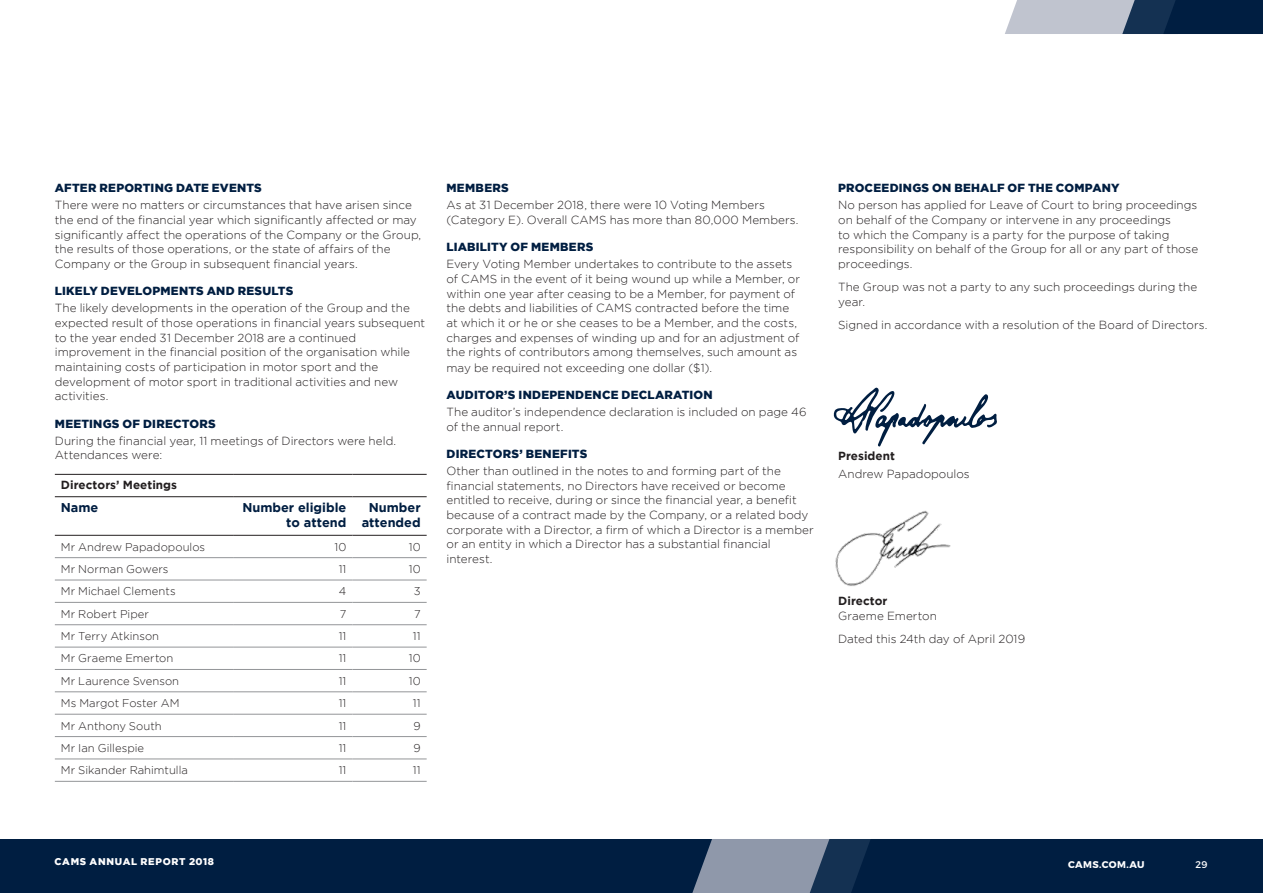
<style>
.page{position:relative;width:1263px;height:893px;background:#fff}
.page>*{position:absolute;margin:0;border:0;box-sizing:border-box;transform-origin:0 0}
.t1{font:700 12.75px/15.3px "Gotham";color:#001e41;text-align:right}
.Body{font:300 11.7px/14.7px "Gotham";color:#231f20}
.Body_-_Heading{font:900 11.7px "Gotham";letter-spacing:.02em;color:#001e41}
.Body_-_Heavy{font:700 11.7px "Gotham";letter-spacing:.005em;color:#231f20}
.Table_-_Body{font:300 11.25px "Gotham";letter-spacing:.005em;color:#231f20}
.t2{font:900 9.75px "Gotham";letter-spacing:.065em;color:#fff}
.t3{font:700 9.75px "Montserrat";letter-spacing:.04em;color:#fff}
.t4{font:9.75px "Montserrat";color:#fff}
.s1{font-weight:700}
</style>
<div class="page">
<hr style="left:55px;top:474px;width:179px;height:1px;background:#231f20">
<hr style="left:234px;top:474px;width:118px;height:1px;background:#231f20">
<hr style="left:352px;top:474px;width:75px;height:1px;background:#231f20">
<hr style="left:55px;top:496px;width:179px;height:1px;background:#231f20">
<hr style="left:234px;top:496px;width:118px;height:1px;background:#231f20">
<hr style="left:352px;top:496px;width:75px;height:1px;background:#231f20">
<hr style="left:55px;top:535px;width:179px;height:1px;background:#231f20">
<hr style="left:234px;top:535px;width:118px;height:1px;background:#231f20">
<hr style="left:352px;top:535px;width:75px;height:1px;background:#231f20">
<hr style="left:55px;top:557px;width:179px;height:1px;background:#939598">
<hr style="left:234px;top:557px;width:118px;height:1px;background:#939598">
<hr style="left:352px;top:557px;width:75px;height:1px;background:#939598">
<hr style="left:55px;top:580px;width:179px;height:1px;background:#939598">
<hr style="left:234px;top:580px;width:118px;height:1px;background:#939598">
<hr style="left:352px;top:580px;width:75px;height:1px;background:#939598">
<hr style="left:55px;top:602px;width:179px;height:1px;background:#939598">
<hr style="left:234px;top:602px;width:118px;height:1px;background:#939598">
<hr style="left:352px;top:602px;width:75px;height:1px;background:#939598">
<hr style="left:55px;top:624px;width:179px;height:1px;background:#939598">
<hr style="left:234px;top:624px;width:118px;height:1px;background:#939598">
<hr style="left:352px;top:624px;width:75px;height:1px;background:#939598">
<hr style="left:55px;top:647px;width:179px;height:1px;background:#939598">
<hr style="left:234px;top:647px;width:118px;height:1px;background:#939598">
<hr style="left:352px;top:647px;width:75px;height:1px;background:#939598">
<hr style="left:55px;top:669px;width:179px;height:1px;background:#939598">
<hr style="left:234px;top:669px;width:118px;height:1px;background:#939598">
<hr style="left:352px;top:669px;width:75px;height:1px;background:#939598">
<hr style="left:55px;top:692px;width:179px;height:1px;background:#939598">
<hr style="left:234px;top:692px;width:118px;height:1px;background:#939598">
<hr style="left:352px;top:692px;width:75px;height:1px;background:#939598">
<hr style="left:55px;top:714px;width:179px;height:1px;background:#939598">
<hr style="left:234px;top:714px;width:118px;height:1px;background:#939598">
<hr style="left:352px;top:714px;width:75px;height:1px;background:#939598">
<hr style="left:55px;top:736px;width:179px;height:1px;background:#939598">
<hr style="left:234px;top:736px;width:118px;height:1px;background:#939598">
<hr style="left:352px;top:736px;width:75px;height:1px;background:#939598">
<hr style="left:55px;top:759px;width:179px;height:1px;background:#939598">
<hr style="left:234px;top:759px;width:118px;height:1px;background:#939598">
<hr style="left:352px;top:759px;width:75px;height:1px;background:#939598">
<hr style="left:55px;top:781px;width:179px;height:1px;background:#939598">
<hr style="left:234px;top:781px;width:118px;height:1px;background:#939598">
<hr style="left:352px;top:781px;width:75px;height:1px;background:#939598">
<svg style="left:833px;top:387px;width:164px;height:60px"></svg>
<img style="left:835px;top:510px;width:116px;height:76px">
<div style="left:0;top:839px;width:1263px;height:54px;background:#001e41"></div>
<svg style="left:692px;top:839px;width:178px;height:54px;background:#62728a"></svg>
<svg style="left:1005px;top:0;width:258px;height:34px;background:#617289"></svg>
<p class="Body_-_Heading" style="left:55px;top:181px;width:209px">AFTER REPORTING DATE EVENTS</p>
<p class="Body" style="left:55px;top:198px;width:368px">There were no matters or circumstances that have arisen since the end of the financial year which significantly affected or may significantly affect the operations of the Company or the Group, the results of those operations, or the state of affairs of the Company or the Group in subsequent financial years.</p>
<p class="Body_-_Heading" style="left:55px;top:285px;width:240px">LIKELY DEVELOPMENTS AND RESULTS</p>
<p class="Body" style="left:55px;top:301px;width:372px">The likely developments in the operation of the Group and the expected result of those operations in financial years subsequent to the year ended 31 December 2018 are a continued improvement in the financial position of the organisation while maintaining costs of participation in motor sport and the development of motor sport in traditional activities and new activities.</p>
<p class="Body_-_Heading" style="left:55px;top:417px;width:162px">MEETINGS OF DIRECTORS</p>
<p class="Body" style="left:55px;top:433px;width:343px">During the financial year, 11 meetings of Directors were held.<br>Attendances were:</p>
<p class="Body_-_Heavy" style="left:61px;top:478px;width:118px">Directors’ Meetings</p>
<p class="t1" style="left:61px;top:499px;width:39px">Name</p>
<p class="t1" style="left:242px;top:499px;width:105px">Number eligible to attend</p>
<p class="t1" style="left:362px;top:499px;width:60px;text-align:center">Number attended</p>
<p class="Table_-_Body" style="left:61px;top:540px;width:146px">Mr Andrew Papadopoulos</p>
<p class="Table_-_Body" style="left:334px;top:540px;width:14px">10</p>
<p class="Table_-_Body" style="left:409px;top:540px;width:14px">10</p>
<p class="Table_-_Body" style="left:61px;top:563px;width:109px">Mr Norman Gowers</p>
<p class="Table_-_Body" style="left:339px;top:563px;width:9px">11</p>
<p class="Table_-_Body" style="left:409px;top:563px;width:14px">10</p>
<p class="Table_-_Body" style="left:61px;top:585px;width:116px">Mr Michael Clements</p>
<p class="Table_-_Body" style="left:339px;top:585px;width:9px">4</p>
<p class="Table_-_Body" style="left:414px;top:585px;width:8px">3</p>
<p class="Table_-_Body" style="left:61px;top:608px;width:90px">Mr Robert Piper</p>
<p class="Table_-_Body" style="left:340px;top:608px;width:8px">7</p>
<p class="Table_-_Body" style="left:414px;top:608px;width:8px">7</p>
<p class="Table_-_Body" style="left:61px;top:630px;width:100px">Mr Terry Atkinson</p>
<p class="Table_-_Body" style="left:339px;top:630px;width:9px">11</p>
<p class="Table_-_Body" style="left:413px;top:630px;width:9px">11</p>
<p class="Table_-_Body" style="left:61px;top:652px;width:114px">Mr Graeme Emerton</p>
<p class="Table_-_Body" style="left:339px;top:652px;width:9px">11</p>
<p class="Table_-_Body" style="left:409px;top:652px;width:14px">10</p>
<p class="Table_-_Body" style="left:61px;top:675px;width:120px">Mr Laurence Svenson</p>
<p class="Table_-_Body" style="left:339px;top:675px;width:9px">11</p>
<p class="Table_-_Body" style="left:409px;top:675px;width:14px">10</p>
<p class="Table_-_Body" style="left:61px;top:697px;width:120px">Ms Margot Foster AM</p>
<p class="Table_-_Body" style="left:339px;top:697px;width:9px">11</p>
<p class="Table_-_Body" style="left:413px;top:697px;width:9px">11</p>
<p class="Table_-_Body" style="left:61px;top:719px;width:102px">Mr Anthony South</p>
<p class="Table_-_Body" style="left:339px;top:719px;width:9px">11</p>
<p class="Table_-_Body" style="left:413px;top:719px;width:9px">9</p>
<p class="Table_-_Body" style="left:61px;top:742px;width:85px">Mr Ian Gillespie</p>
<p class="Table_-_Body" style="left:339px;top:742px;width:9px">11</p>
<p class="Table_-_Body" style="left:413px;top:742px;width:9px">9</p>
<p class="Table_-_Body" style="left:61px;top:764px;width:129px">Mr Sikander Rahimtulla</p>
<p class="Table_-_Body" style="left:339px;top:764px;width:9px">11</p>
<p class="Table_-_Body" style="left:413px;top:764px;width:9px">11</p>
<p class="Body_-_Heading" style="left:446px;top:181px;width:64px">MEMBERS</p>
<p class="Body" style="left:446px;top:198px;width:353px">As at 31 December 2018, there were 10 Voting Members (Category E). Overall CAMS has more than 80,000 Members.</p>
<p class="Body_-_Heading" style="left:446px;top:240px;width:148px">LIABILITY OF MEMBERS</p>
<p class="Body" style="left:446px;top:256px;width:355px">Every Voting Member undertakes to contribute to the assets of CAMS in the event of it being wound up while a Member, or within one year after ceasing to be a Member, for payment of the debts and liabilities of CAMS contracted before the time at which it or he or she ceases to be a Member, and the costs, charges and expenses of winding up and for an adjustment of the rights of contributors among themselves, such amount as may be required not exceeding one dollar ($1).</p>
<p class="Body_-_Heading" style="left:446px;top:388px;width:268px">AUDITOR’S INDEPENDENCE DECLARATION</p>
<p class="Body" style="left:446px;top:404px;width:362px">The auditor’s independence declaration is included on page 46 of the annual report.</p>
<p class="Body_-_Heading" style="left:446px;top:447px;width:142px">DIRECTORS’ BENEFITS</p>
<p class="Body" style="left:446px;top:463px;width:369px">Other than outlined in the notes to and forming part of the financial statements, no Directors have received or become entitled to receive, during or since the financial year, a benefit because of a contract made by the Company, or a related body corporate with a Director, a firm of which a Director is a member or an entity in which a Director has a substantial financial interest.</p>
<p class="Body_-_Heading" style="left:838px;top:181px;width:283px">PROCEEDINGS ON BEHALF OF THE COMPANY</p>
<p class="Body" style="left:838px;top:198px;width:362px">No person has applied for Leave of Court to bring proceedings on behalf of the Company or intervene in any proceedings<br>to which the Company is a party for the purpose of taking responsibility on behalf of the Group for all or any part of those proceedings.</p>
<p class="Body" style="left:838px;top:280px;width:361px">The Group was not a party to any such proceedings during the year.</p>
<p class="Body" style="left:838px;top:317px;width:371px">Signed in accordance with a resolution of the Board of Directors.</p>
<p class="Body" style="left:838px;top:446px;width:133px;line-height:18.3px"><span class="s1">President<br></span>Andrew Papadopoulos</p>
<p class="Body" style="left:838px;top:594px;width:100px"><span class="s1">Director<br></span>Graeme Emerton</p>
<p class="Body" style="left:838px;top:631px;width:189px">Dated this 24th day of April 2019</p>
<p class="t2" style="left:55px;top:856px;width:161px">CAMS ANNUAL REPORT 2018</p>
<p class="t3" style="left:1068px;top:856px;width:78px">CAMS.COM.AU</p>
<p class="t4" style="left:1195px;top:856px;width:14px">29</p>
</div>
